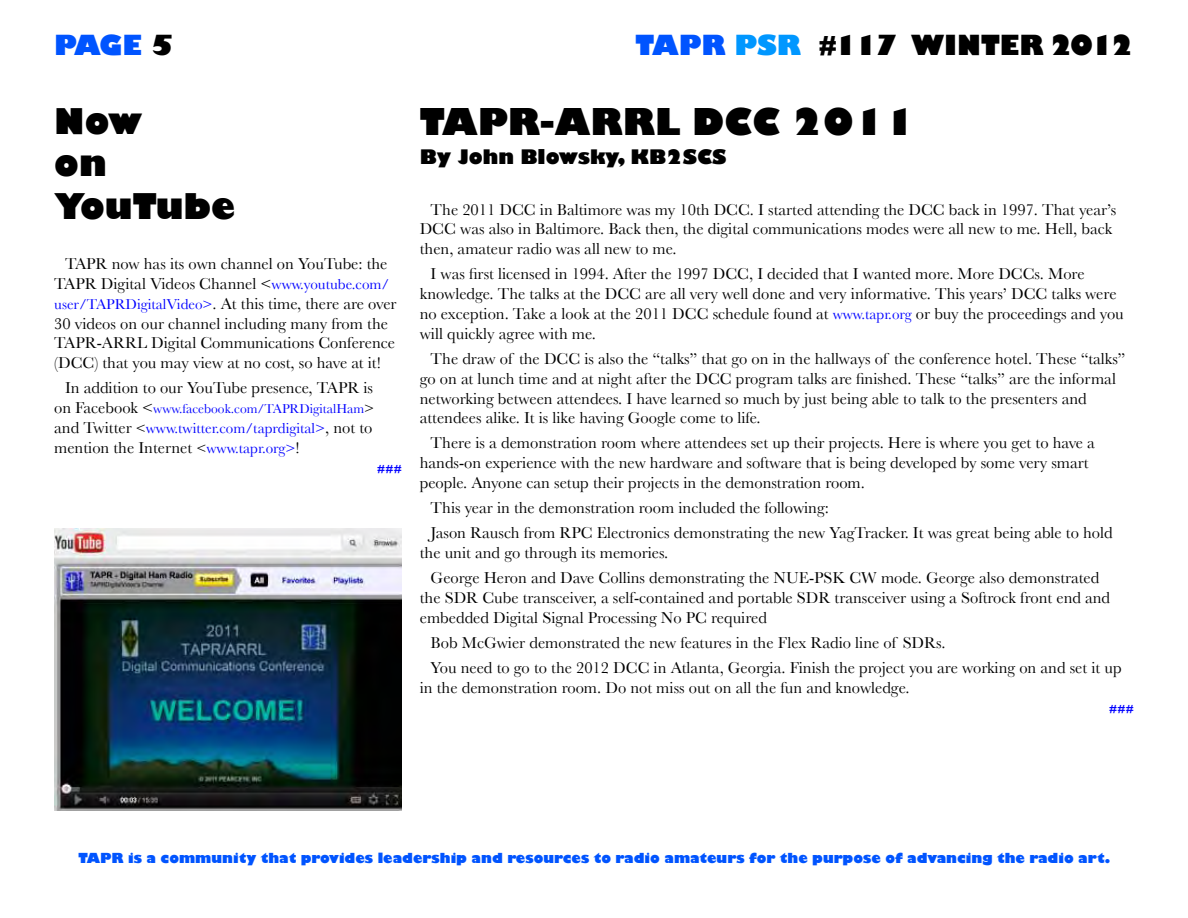
<style>
.page{position:relative;width:1188px;height:918px;background:#fff}
.page>*{position:absolute;margin:0;border:0;box-sizing:border-box;transform-origin:0 0}
.t1{font:800 36px "Gill Sans";color:#000}
.t2{font:800 34.5px/42.3px "Gill Sans";color:#000}
.t3{font:800 27px "Gill Sans";color:#000}
.t4{font:800 27px "Gill Sans";color:#0054ff}
.t5{font:800 19.5px "Gill Sans";color:#000}
.t6{font:16.5px/19.8px "Baskerville";color:#000}
.t7{font:15px "Baskerville";color:#00f}
.t8{font:800 13.5px "Gill Sans";color:#0054ff}
.t9{font:13.5px "Baskerville";color:#00f}
.t10{font:700 12px "Baskerville";color:#00f}
.s1{color:#000}
.s2{color:#0054ff}
.s3{color:#0097ff}
.s4{font-size:15px;color:#00f}
.s5{font-size:16.5px;color:#000}
.s6{font-size:15px;color:#000}
.s7{font-size:15px}
</style>
<div class="page">
<img style="left:54px;top:529px;width:348px;height:281px">
<h3 class="t4" style="left:54px;top:28px;width:121px">PAGE <span class="s1">5</span></h3>
<h3 class="t3" style="left:635px;top:28px;width:500px"><span class="s2">TAPR</span> <span class="s3">PSR</span> #117 WINTER 2012</h3>
<h2 class="t2" style="left:54px;top:103px;width:183px">Now<br>on<br>YouTube</h2>
<p class="t6" style="left:54px;top:254px;width:344px;text-indent:11px">TAPR now has its own channel on YouTube: the TAPR Digital Videos Channel &lt;<span class="s4">www.youtube.com/ user/TAPRDigitalVideo&gt;</span>. At this time, there are over 30 videos on our channel including many from the TAPR-ARRL Digital Communications Conference (DCC) that you may view at no cost, so have at it!</p>
<p class="t6" style="left:65px;top:378px;width:310px">In addition to our YouTube presence, TAPR is</p>
<p class="t9" style="left:54px;top:401px;width:322px"><span class="s5">on Facebook &lt;</span>www.facebook.com/TAPRDigitalHam<span class="s6">&gt;</span></p>
<p class="t7" style="left:54px;top:419px;width:320px"><span class="s5">and Twitter</span> <span class="s1">&lt;</span>www.twitter.com/taprdigital&gt;<span class="s5">, not to</span></p>
<p class="t6" style="left:54px;top:437px;width:247px">mention the Internet <span class="s7">&lt;</span><span class="s4">www.tapr.org&gt;</span>!</p>
<p class="t10" style="left:377px;top:462px;width:26px">###</p>
<h1 class="t1" style="left:420px;top:99px;width:497px">TAPR-ARRL DCC 2011</h1>
<p class="t5" style="left:420px;top:145px;width:308px">By John Blowsky, KB2SCS</p>
<p class="t6" style="left:420px;top:199px;width:698px;text-indent:11px">The 2011 DCC in Baltimore was my 10th DCC. I started attending the DCC back in 1997. That year’s<br>DCC was also in Baltimore. Back then, the digital communications modes were all new to me. Hell, back then, amateur radio was all new to me.</p>
<p class="t6" style="left:420px;top:264px;width:706px;text-indent:11px">I was first licensed in 1994. After the 1997 DCC, I decided that I wanted more. More DCCs. More knowledge. The talks at the DCC are all very well done and very informative. This years’ DCC talks were no exception. Take a look at the 2011 DCC schedule found at <span class="s4">www.tapr.org</span> or buy the proceedings and you will quickly agree with me.</p>
<p class="t6" style="left:420px;top:348px;width:707px;text-indent:11px">The draw of the DCC is also the “talks” that go on in the hallways of the conference hotel. These “talks” go on at lunch time and at night after the DCC program talks are finished. These “talks” are the informal networking between attendees. I have learned so much by just being able to talk to the presenters and attendees alike. It is like having Google come to life.</p>
<p class="t6" style="left:420px;top:433px;width:677px;text-indent:11px">There is a demonstration room where attendees set up their projects. Here is where you get to have a hands-on experience with the new hardware and software that is being developed by some very smart people. Anyone can setup their projects in the demonstration room.</p>
<p class="t6" style="left:431px;top:495px;width:684px;line-height:25.2px">This year in the demonstration room included the following:<br>Jason Rausch from RPC Electronics demonstrating the new YagTracker. It was great being able to hold</p>
<p class="t6" style="left:431px;top:540px;width:670px;line-height:25.2px;text-indent:-11px">the unit and go through its memories.<br>George Heron and Dave Collins demonstrating the NUE-PSK CW mode. George also demonstrated</p>
<p class="t6" style="left:420px;top:588px;width:692px">the SDR Cube transceiver, a self-contained and portable SDR transceiver using a Softrock front end and embedded Digital Signal Processing No PC required</p>
<p class="t6" style="left:431px;top:630px;width:693px;line-height:25.2px">Bob McGwier demonstrated the new features in the Flex Radio line of SDRs.<br>You need to go to the 2012 DCC in Atlanta, Georgia. Finish the project you are working on and set it up</p>
<p class="t6" style="left:420px;top:678px;width:491px">in the demonstration room. Do not miss out on all the fun and knowledge.</p>
<p class="t10" style="left:1109px;top:702px;width:26px">###</p>
<p class="t8" style="left:79px;top:850px;width:1033px">TAPR is a community that provides leadership and resources to radio amateurs for the purpose of advancing the radio art.</p>
</div>
